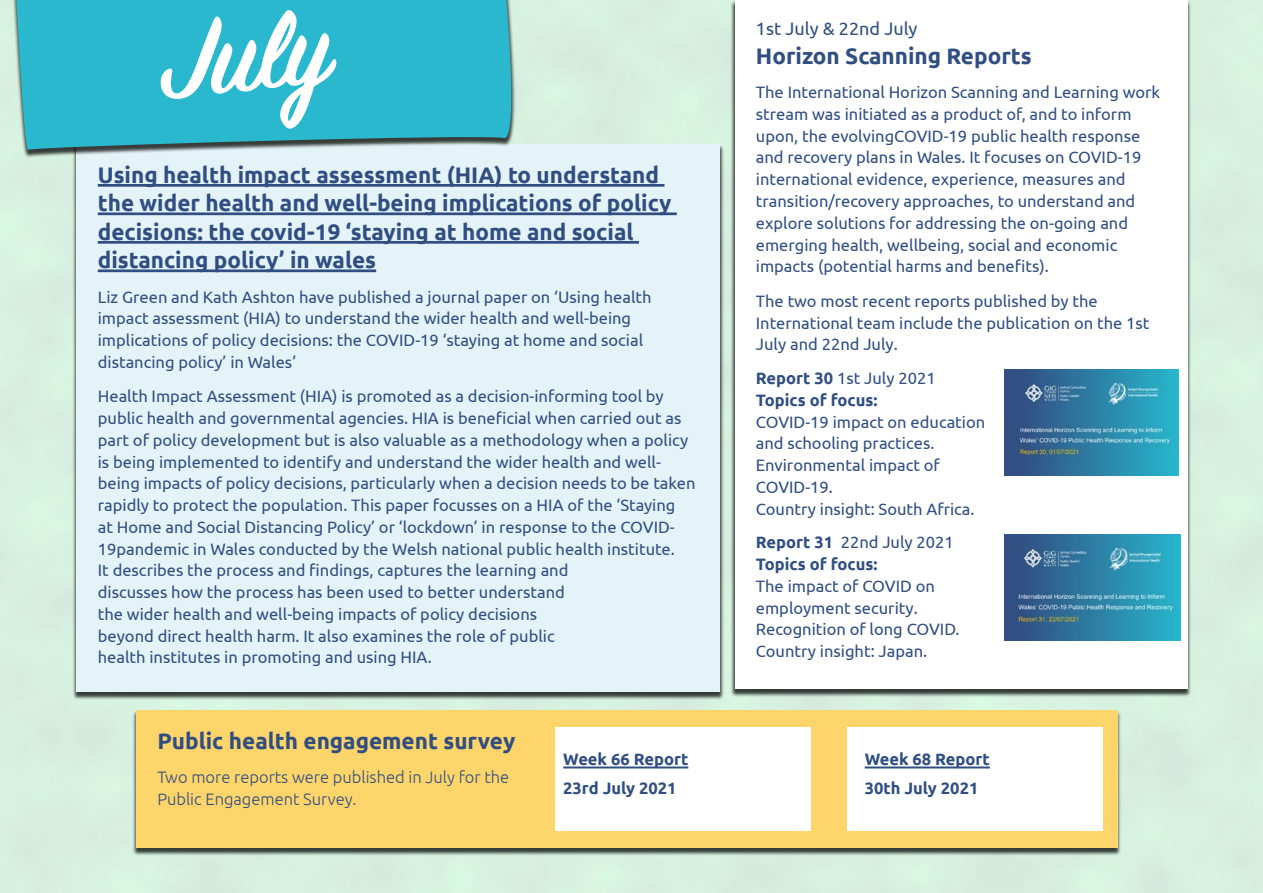
<style>
.page{position:relative;width:1263px;height:893px;background:#fff}
.page>*{position:absolute;margin:0;border:0;box-sizing:border-box;transform-origin:0 0}
.t1{font:600 120px "Sign Painter House Script";color:#fff}
.Heading{font:700 22.5px/28.5px "Ubuntu";color:#304e82}
.Heading-2{font:18px "Ubuntu";color:#304e82}
.Body{font:16.5px/21.8px "Ubuntu";color:#304e82}
.Body-2{font:700 16.5px/28.5px "Ubuntu";color:#304e82}
.Body-3{font:300 16.5px/21.8px "Ubuntu";color:#304e82}
.Heading-3{font:16.5px "Ubuntu";color:#304e82}
.s1{font-weight:700}
</style>
<div class="page">
<div style="left:132px;top:710px;width:989px;height:146px;background:#000;opacity:.75"></div>
<div style="left:136px;top:710px;width:981px;height:137px;background:#fdd56b"></div>
<div style="left:556px;top:727px;width:255px;height:103px;background:#fff"></div>
<div style="left:847px;top:727px;width:255px;height:103px;background:#fff"></div>
<div style="left:72px;top:144px;width:653px;height:556px;background:#000;opacity:.75"></div>
<div style="left:77px;top:144px;width:643px;height:547px;background:#e4f3f7"></div>
<hr style="left:98px;top:184px;width:566px;height:3px;background:#304e82">
<hr style="left:98px;top:212px;width:579px;height:3px;background:#304e82">
<hr style="left:98px;top:241px;width:541px;height:3px;background:#304e82">
<hr style="left:98px;top:269px;width:278px;height:3px;background:#304e82">
<div style="left:10px;top:0;width:505px;height:158px;background:#000;opacity:.75"></div>
<svg style="left:14px;top:0;width:506px;height:153px;fill:#29b8ce"></svg>
<div style="left:730px;top:0;width:461px;height:697px;background:#000;opacity:.75"></div>
<div style="left:735px;top:0;width:452px;height:689px;background:#fff"></div>
<img style="left:1005px;top:369px;width:174px;height:107px">
<img style="left:1005px;top:535px;width:175px;height:106px">
<hr style="left:563px;top:766px;width:125px;height:2px;background:#304e82">
<hr style="left:865px;top:766px;width:125px;height:2px;background:#304e82">
<p class="t1" style="left:153px;top:-10px;width:173px;rotate:-6deg">July</p>
<p class="Heading" style="left:98px;top:160px;width:575px">Using health impact assessment (HIA) to understand the wider health and well-being implications of policy decisions: the covid-19 ‘staying at home and social distancing policy’ in wales</p>
<p class="Body" style="left:98px;top:285px;width:555px">Liz Green and Kath Ashton have published a journal paper on ‘Using health impact assessment (HIA) to understand the wider health and well-being implications of policy decisions: the COVID-19 ‘staying at home and social distancing policy’ in Wales’</p>
<p class="Body" style="left:98px;top:385px;width:599px">Health Impact Assessment (HIA) is promoted as a decision-informing tool by public health and governmental agencies. HIA is beneficial when carried out as part of policy development but is also valuable as a methodology when a policy is being implemented to identify and understand the wider health and well&shy;being impacts of policy decisions, particularly when a decision needs to be taken rapidly to protect the population. This paper focusses on a HIA of the ‘Staying<br>at Home and Social Distancing Policy’ or ‘lockdown’ in response to the COVID-19pandemic in Wales conducted by the Welsh national public health institute.<br>It describes the process and findings, captures the learning and<br>discusses how the process has been used to better understand<br>the wider health and well-being impacts of policy decisions<br>beyond direct health harm. It also examines the role of public<br>health institutes in promoting and using HIA.</p>
<p class="Heading-2" style="left:756px;top:18px;width:163px">1st July &amp; 22nd July</p>
<p class="Heading" style="left:756px;top:41px;width:277px">Horizon Scanning Reports</p>
<p class="Body" style="left:756px;top:81px;width:406px">The International Horizon Scanning and Learning work stream was initiated as a product of, and to inform upon, the evolvingCOVID-19 public health response and recovery plans in Wales. It focuses on COVID-19 international evidence, experience, measures and transition/recovery approaches, to understand and explore solutions for addressing the on-going and emerging health, wellbeing, social and economic impacts (potential harms and benefits).</p>
<p class="Body" style="left:756px;top:289px;width:395px">The two most recent reports published by the<br>International team include the publication on the 1st<br>July and 22nd July.</p>
<p class="Heading-3" style="left:756px;top:368px;width:181px"><span class="s1">Report 30</span> 1st July 2021</p>
<p class="Body-2" style="left:756px;top:385px;width:123px">Topics of focus:</p>
<p class="Body" style="left:756px;top:410px;width:231px">COVID-19 impact on education and schooling practices.</p>
<p class="Body" style="left:756px;top:454px;width:186px">Environmental impact of<br>COVID-19.</p>
<p class="Body" style="left:756px;top:497px;width:220px">Country insight: South Africa.</p>
<p class="Heading-3" style="left:756px;top:532px;width:199px"><span class="s1">Report 31</span> 22nd July 2021</p>
<p class="Body-2" style="left:756px;top:550px;width:123px">Topics of focus:</p>
<p class="Body" style="left:756px;top:574px;width:181px">The impact of COVID on employment security.</p>
<p class="Body" style="left:756px;top:618px;width:205px">Recognition of long COVID.<br>Country insight: Japan.</p>
<p class="Heading" style="left:157px;top:726px;width:359px">Public health engagement survey</p>
<p class="Body-3" style="left:157px;top:766px;width:353px">Two more reports were published in July for the<br>Public Engagement Survey.</p>
<p class="Body-2" style="left:563px;top:745px;width:127px">Week 66 Report<br>23rd July 2021</p>
<p class="Body-2" style="left:865px;top:745px;width:127px">Week 68 Report<br>30th July 2021</p>
</div>
